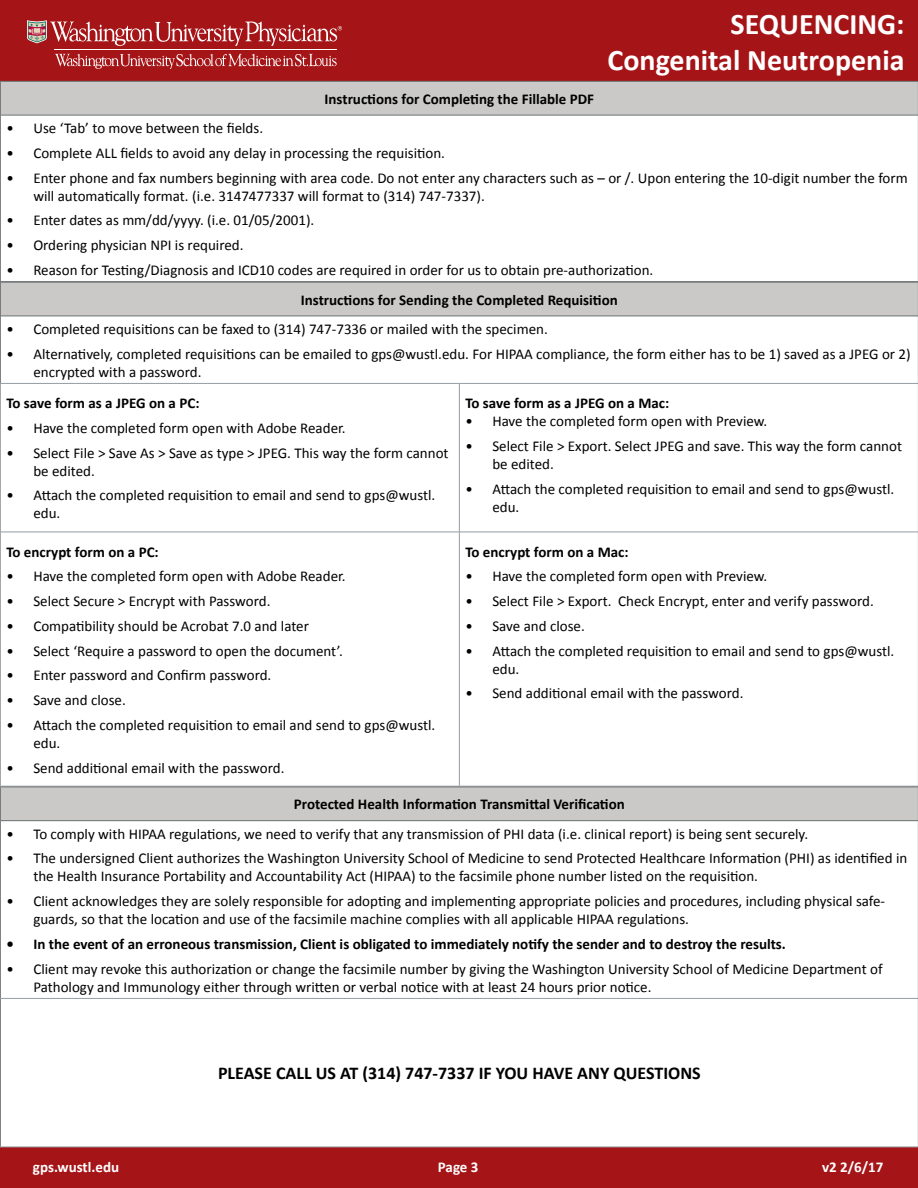
<style>
.page{position:relative;width:918px;height:1188px;background:#fff}
.page>*{position:absolute;margin:0;border:0;box-sizing:border-box;transform-origin:0 0}
.t1{font:700 30px/36px "Calibri";color:#fff;text-align:right}
.t2{font:700 18px "Calibri";color:#000}
.t3{font:15px/18px "Calibri";color:#000}
.t4{font:700 15px "Calibri";color:#000}
.t5{font:700 15px "Calibri";color:#fff}
</style>
<div class="page">
<div style="left:0;top:0;width:918px;height:81px;background:#a51417"></div>
<hr style="left:54px;top:49px;width:283px;height:1px;background:#fff">
<svg style="left:55px;top:54px;width:282px;height:15px"></svg>
<svg style="left:27px;top:20px;width:315px;height:26px"></svg>
<div style="left:0;top:1148px;width:918px;height:40px;background:#a51417"></div>
<div style="left:0;top:81px;width:918px;height:34px;background:#cac9c8"></div>
<hr style="left:0;top:81px;width:918px;height:1px;background:#6c7373">
<hr style="left:0;top:82px;width:1px;height:33px;background:#6c7373">
<hr style="left:0;top:115px;width:1px;height:166px;background:#6c7373">
<hr style="left:917px;top:82px;width:1px;height:33px;background:#6c7373">
<hr style="left:1px;top:115px;width:917px;height:1px;background:#6c7373">
<hr style="left:917px;top:115px;width:1px;height:166px;background:#6c7373">
<hr style="left:0;top:281px;width:918px;height:1px;background:#6c7373">
<div style="left:0;top:282px;width:918px;height:34px;background:#cac9c8"></div>
<hr style="left:0;top:282px;width:459px;height:1px;background:#6c7373">
<hr style="left:0;top:283px;width:1px;height:33px;background:#6c7373">
<hr style="left:459px;top:282px;width:459px;height:1px;background:#6c7373">
<hr style="left:0;top:316px;width:1px;height:67px;background:#6c7373">
<hr style="left:0;top:383px;width:459px;height:1px;background:#959ca3">
<hr style="left:459px;top:383px;width:459px;height:1px;background:#959ca3">
<hr style="left:459px;top:384px;width:1px;height:148px;background:#959ca3">
<hr style="left:1px;top:532px;width:458px;height:1px;background:#959ca3">
<hr style="left:459px;top:532px;width:459px;height:1px;background:#959ca3">
<hr style="left:459px;top:532px;width:1px;height:254px;background:#959ca3">
<hr style="left:917px;top:283px;width:1px;height:33px;background:#6c7373">
<hr style="left:1px;top:316px;width:458px;height:1px;background:#6c7373">
<hr style="left:459px;top:316px;width:459px;height:1px;background:#6c7373">
<hr style="left:917px;top:316px;width:1px;height:67px;background:#6c7373">
<hr style="left:0;top:384px;width:1px;height:148px;background:#959ca3">
<hr style="left:917px;top:384px;width:1px;height:148px;background:#959ca3">
<hr style="left:0;top:532px;width:1px;height:254px;background:#959ca3">
<hr style="left:917px;top:532px;width:1px;height:254px;background:#959ca3">
<hr style="left:0;top:786px;width:459px;height:1px;background:#959ca3">
<hr style="left:459px;top:786px;width:459px;height:1px;background:#959ca3">
<div style="left:0;top:787px;width:918px;height:34px;background:#cac9c8"></div>
<hr style="left:0;top:787px;width:918px;height:1px;background:#6c7373">
<hr style="left:0;top:787px;width:1px;height:34px;background:#6c7373">
<hr style="left:0;top:821px;width:1px;height:177px;background:#6c7373">
<hr style="left:0;top:998px;width:1px;height:149px;background:#6c7373">
<hr style="left:1px;top:998px;width:917px;height:1px;background:#959ca3">
<hr style="left:0;top:1147px;width:918px;height:1px;background:#959ca3">
<hr style="left:917px;top:787px;width:1px;height:33px;background:#6c7373">
<hr style="left:1px;top:820px;width:917px;height:1px;background:#6c7373">
<hr style="left:917px;top:821px;width:1px;height:177px;background:#6c7373">
<hr style="left:917px;top:998px;width:1px;height:149px;background:#6c7373">
<p class="t4" style="left:325px;top:89px;width:271px">Instructions for Completing the Fillable PDF</p>
<h1 class="t1" style="left:608px;top:6px;width:298px">SEQUENCING:<br>Congenital Neutropenia</h1>
<p class="t3" style="left:6px;top:119px;width:258px">• Use ‘Tab’ to move between the fields.</p>
<p class="t3" style="left:6px;top:144px;width:440px">• Complete ALL fields to avoid any delay in processing the requisition.</p>
<p class="t3" style="left:33px;top:169px;width:876px;text-indent:-27px">• Enter phone and fax numbers beginning with area code. Do not enter any characters such as – or /. Upon entering the 10-digit number the form will automatically format. (i.e. 3147477337 will format to (314) 747-7337).</p>
<p class="t3" style="left:6px;top:211px;width:309px">• Enter dates as mm/dd/yyyy. (i.e. 01/05/2001).</p>
<p class="t3" style="left:6px;top:236px;width:239px">• Ordering physician NPI is required.</p>
<p class="t3" style="left:6px;top:261px;width:648px">• Reason for Testing/Diagnosis and ICD10 codes are required in order for us to obtain pre-authorization.</p>
<p class="t4" style="left:301px;top:290px;width:319px">Instructions for Sending the Completed Requisition</p>
<p class="t3" style="left:6px;top:320px;width:543px">• Completed requisitions can be faxed to (314) 747-7336 or mailed with the specimen.</p>
<p class="t3" style="left:33px;top:345px;width:879px;text-indent:-27px">• Alternatively, completed requisitions can be emailed to gps@wustl.edu. For HIPAA compliance, the form either has to be 1) saved as a JPEG or 2) encrypted with a password.</p>
<p class="t4" style="left:6px;top:394px;width:195px">To save form as a JPEG on a PC:</p>
<p class="t3" style="left:6px;top:419px;width:341px">• Have the completed form open with Adobe Reader.</p>
<p class="t3" style="left:33px;top:444px;width:417px;text-indent:-27px">• Select File &gt; Save As &gt; Save as type &gt; JPEG. This way the form cannot be edited.</p>
<p class="t3" style="left:33px;top:487px;width:403px;text-indent:-27px">• Attach the completed requisition to email and send to gps@wustl. edu.</p>
<p class="t4" style="left:465px;top:394px;width:205px">To save form as a JPEG on a Mac:</p>
<p class="t3" style="left:465px;top:412px;width:304px">• Have the completed form open with Preview.</p>
<p class="t3" style="left:492px;top:437px;width:411px;text-indent:-27px">• Select File &gt; Export. Select JPEG and save. This way the form cannot be edited.</p>
<p class="t3" style="left:492px;top:480px;width:403px;text-indent:-27px">• Attach the completed requisition to email and send to gps@wustl. edu.</p>
<p class="t4" style="left:6px;top:542px;width:154px">To encrypt form on a PC:</p>
<p class="t3" style="left:6px;top:568px;width:341px">• Have the completed form open with Adobe Reader.</p>
<p class="t3" style="left:6px;top:592px;width:266px">• Select Secure &gt; Encrypt with Password.</p>
<p class="t3" style="left:6px;top:617px;width:304px">• Compatibility should be Acrobat 7.0 and later</p>
<p class="t3" style="left:6px;top:642px;width:338px">• Select ‘Require a password to open the document’.</p>
<p class="t3" style="left:6px;top:667px;width:267px">• Enter password and Confirm password.</p>
<p class="t3" style="left:6px;top:691px;width:121px">• Save and close.</p>
<p class="t3" style="left:33px;top:716px;width:403px;text-indent:-27px">• Attach the completed requisition to email and send to gps@wustl. edu.</p>
<p class="t3" style="left:6px;top:759px;width:280px">• Send additional email with the password.</p>
<p class="t4" style="left:465px;top:542px;width:165px">To encrypt form on a Mac:</p>
<p class="t3" style="left:465px;top:568px;width:304px">• Have the completed form open with Preview.</p>
<p class="t3" style="left:465px;top:592px;width:410px">• Select File &gt; Export. Check Encrypt, enter and verify password.</p>
<p class="t3" style="left:465px;top:617px;width:121px">• Save and close.</p>
<p class="t3" style="left:492px;top:642px;width:403px;text-indent:-27px">• Attach the completed requisition to email and send to gps@wustl. edu.</p>
<p class="t3" style="left:465px;top:685px;width:280px">• Send additional email with the password.</p>
<p class="t4" style="left:294px;top:795px;width:332px">Protected Health Information Transmittal Verification</p>
<p class="t3" style="left:6px;top:825px;width:803px">• To comply with HIPAA regulations, we need to verify that any transmission of PHI data (i.e. clinical report) is being sent securely.</p>
<p class="t3" style="left:33px;top:850px;width:875px;text-indent:-27px">• The undersigned Client authorizes the Washington University School of Medicine to send Protected Healthcare Information (PHI) as identified in the Health Insurance Portability and Accountability Act (HIPAA) to the facsimile phone number listed on the requisition.</p>
<p class="t3" style="left:33px;top:892px;width:853px;text-indent:-27px">• Client acknowledges they are solely responsible for adopting and implementing appropriate policies and procedures, including physical safe&shy;guards, so that the location and use of the facsimile machine complies with all applicable HIPAA regulations.</p>
<p class="t4" style="left:6px;top:934px;width:781px">• In the event of an erroneous transmission, Client is obligated to immediately notify the sender and to destroy the results.</p>
<p class="t3" style="left:33px;top:960px;width:851px;text-indent:-27px">• Client may revoke this authorization or change the facsimile number by giving the Washington University School of Medicine Department of<br>Pathology and Immunology either through written or verbal notice with at least 24 hours prior notice.</p>
<p class="t2" style="left:218px;top:1062px;width:484px">PLEASE CALL US AT (314) 747-7337 IF YOU HAVE ANY QUESTIONS</p>
<p class="t5" style="left:33px;top:1158px;width:88px">gps.wustl.edu</p>
<p class="t5" style="left:438px;top:1158px;width:42px">Page 3</p>
<p class="t5" style="left:822px;top:1158px;width:63px">v2 2/6/17</p>
</div>
